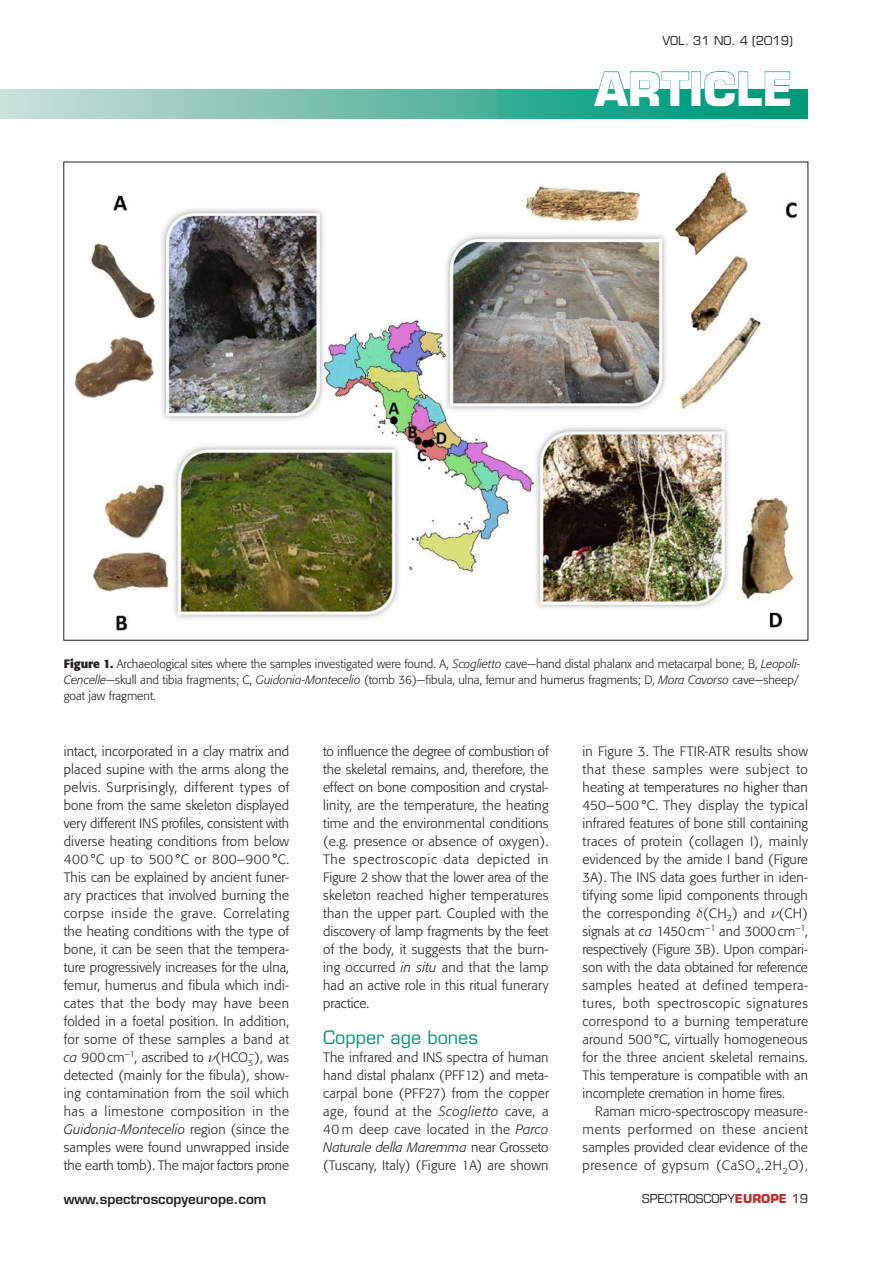
<style>
.page{position:relative;width:893px;height:1263px;background:#fff}
.page>*{position:absolute;margin:0;border:0;box-sizing:border-box;transform-origin:0 0}
.t1{font:700 45px "Eurostile";color:#fff}
.Article_A_Head{font:18px "Eurostile";color:#009875}
.Body_copy{font:300 13.5px/18px "Formata BQ";letter-spacing:.01em;color:#231f20;text-align:justify}
.Body_indent{font:300 13.5px/18px "Formata BQ";letter-spacing:.01em;color:#231f20;text-align:justify}
.t2{font:600 13.5px "Eurostile";color:#231f20}
.Article_caption{font:300 12px/15.8px "Formata BQ";color:#231f20;text-align:justify}
.t3{font:12px "Eurostile";color:#231f20}
.s1{font-weight:700}
.s2{font-style:italic}
.s3{font-weight:700;color:#c02f2c}
</style>
<div class="page">
<svg style="left:0;top:89px;width:808px;height:29px;background:#69bdab"></svg>
<svg style="left:593px;top:71px;width:96px;height:35px"></svg>
<div style="left:691px;top:72px;width:10px;height:34px;border:1px solid #009875"></div>
<svg style="left:704px;top:71px;width:87px;height:36px"></svg>
<img style="left:74px;top:172px;width:723px;height:459px">
<p class="t3" style="left:662px;top:33px;width:132px">VOL. 31 NO. 4 (2019)</p>
<h1 class="t1" style="left:595px;top:61px;width:200px">ARTICLE</h1>
<p class="Article_caption" style="left:64px;top:656px;width:738px"><span class="s1">Figure 1.</span> Archaeological sites where the samples investigated were found. A, <span class="s2">Scoglietto</span> cave—hand distal phalanx and metacarpal bone; B, <span class="s2">Leopoli-Cencelle</span>—skull and tibia fragments; C, <span class="s2">Guidonia-Montecelio</span> (tomb 36)—fibula, ulna, femur and humerus fragments; D, <span class="s2">Mora Cavorso</span> cave—sheep/ goat jaw fragment.</p>
<p class="Body_copy" style="left:64px;top:742px;width:227px">intact, incorporated in a clay matrix and placed supine with the arms along the pelvis. Surprisingly, different types of bone from the same skeleton displayed very different INS profiles, consistent with diverse heating conditions from below 400 °C up to 500 °C or 800–900 °C.<br>This can be explained by ancient funer&shy;ary practices that involved burning the corpse inside the grave. Correlating the heating conditions with the type of bone, it can be seen that the tempera&shy;ture progressively increases for the ulna, femur, humerus and fibula which indi&shy;cates that the body may have been folded in a foetal position. In addition, for some of these samples a band at <span class="s2">ca</span> 900cm<sup>–1</sup>, ascribed to ■(HCO<sub>3</sub></p>
<p class="Body_copy" style="left:64px;top:1048px;width:227px;text-indent:185px"><sup>–</sup>), was detected (mainly for the fibula), show&shy;ing contamination from the soil which has a limestone composition in the <span class="s2">Guidonia-Montecelio</span> region (since the samples were found unwrapped inside the earth tomb). The major factors prone</p>
<p class="t2" style="left:64px;top:1190px;width:204px">www.spectroscopyeurope.com</p>
<p class="Body_copy" style="left:323px;top:742px;width:227px">to influence the degree of combustion of the skeletal remains, and, therefore, the effect on bone composition and crystal&shy;linity, are the temperature, the heating time and the environmental conditions (e.g. presence or absence of oxygen).<br>The spectroscopic data depicted in Figure 2 show that the lower area of the skeleton reached higher temperatures than the upper part. Coupled with the discovery of lamp fragments by the feet of the body, it suggests that the burn&shy;ing occurred <span class="s2">in situ</span> and that the lamp had an active role in this ritual funerary practice.</p>
<p class="Article_A_Head" style="left:323px;top:1027px;width:157px">Copper age bones</p>
<p class="Body_copy" style="left:323px;top:1048px;width:227px">The infrared and INS spectra of human hand distal phalanx (PFF12) and meta&shy;carpal bone (PFF27) from the copper age, found at the <span class="s2">Scoglietto</span> cave, a 40 m deep cave located in the <span class="s2">Parco Naturale della Maremma</span> near Grosseto (Tuscany, Italy) (Figure 1A) are shown</p>
<p class="Body_copy" style="left:583px;top:742px;width:227px">in Figure 3. The FTIR-ATR results show that these samples were subject to heating at temperatures no higher than 450–500 °C. They display the typical infrared features of bone still containing traces of protein (collagen I), mainly evidenced by the amide I band (Figure 3A). The INS data goes further in iden&shy;tifying some lipid components through the corresponding (CH<sub>2</sub>) and ■(CH) signals at <span class="s2">ca</span> 1450cm<sup>–1</sup> and 3000cm<sup>–1</sup>, respectively (Figure 3B). Upon compari&shy;son with the data obtained for reference samples heated at defined tempera&shy;tures, both spectroscopic signatures correspond to a burning temperature around 500 °C, virtually homogeneous for the three ancient skeletal remains.<br>This temperature is compatible with an incomplete cremation in home fires.</p>
<p class="Body_indent" style="left:583px;top:1102px;width:227px;text-indent:13px">Raman micro-spectroscopy measure&shy;ments performed on these ancient samples provided clear evidence of the presence of gypsum (CaSO<sub>4</sub>.2H<sub>2</sub>O),</p>
<p class="t3" style="left:642px;top:1191px;width:167px">SPECTROSCOPY<span class="s3">EUROPE</span> 19</p>
</div>
